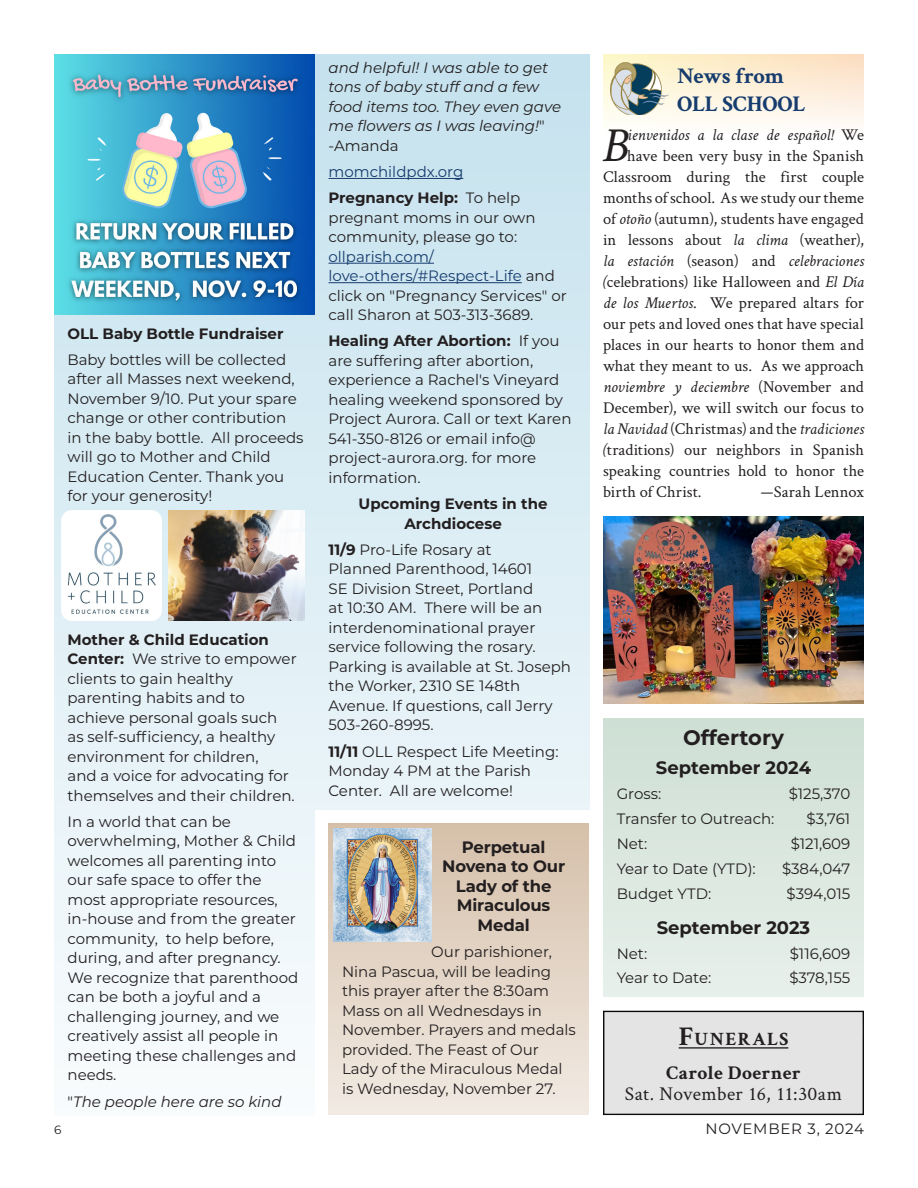
<style>
.page{position:relative;width:918px;height:1188px;background:#fff}
.page>*{position:absolute;margin:0;border:0;box-sizing:border-box;transform-origin:0 0}
.Cover___P3_Article_Body_Copy{font:italic 49.2px "Crimson Text";color:#231f20}
.Cover___P3_Article_Body_Copy-2{font:700 22.5px "Crimson Text";letter-spacing:-.015em;color:#163c6e}
.Montserrat_Bold_Header_12pt{font:700 21px "Montserrat";color:#231f20}
.This_Week_-_Events{font:19.5px "Crimson Text";letter-spacing:.02em;color:#231f20}
.This_Week_-_Events-2{font:700 19.5px "Crimson Text";letter-spacing:.015em;color:#231f20}
.Montserrat_Bold_Header_12pt-2{font:700 18.9px "Crimson Text";letter-spacing:.07em;color:#231f20}
.Montserrat_Bold_Header_12pt-3{font:700 18px "Montserrat";color:#231f20}
.Cover___P3_Article_Body_Copy-3{font:16.5px "Crimson Text";letter-spacing:.005em;color:#231f20}
.Cover___P3_Article_Body_Copy-4{font:italic 16.5px "Crimson Text";letter-spacing:.005em;color:#231f20}
.Montserrat_Bold_Header_12pt-4{font:700 16.5px/19.5px "Montserrat";letter-spacing:-.01em;color:#231f20;text-align:center}
.Montserrat_Body_10pt{font:15px/19.5px "Montserrat";color:#231f20}
.Montserrat_Body_10pt-2{font:italic 15px/19.5px "Montserrat";color:#231f20}
.Montserrat_Bold_Header_12pt-5{font:15px "Montserrat";color:#231f20}
.Montserrat_Body_10pt-3{font:700 15px/19.5px "Montserrat";color:#231f20;text-align:center}
.Montserrat_Body_10pt-4{font:15px "Montserrat";color:#163c6e}
.Montserrat_Body_10pt-5{font:15px "Montserrat";letter-spacing:.05em;color:#231f20}
.t1{font:12px "Montserrat";color:#231f20}
.s1{font-weight:700}
.s2{font-style:normal}
.s3{color:#163c6e}
.s4{font-style:italic}
.s5{font-size:27px}
</style>
<div class="page">
<div style="left:54px;top:54px;width:536px;height:1061px;background:linear-gradient(to bottom,#c5e2ee,#f9fcfd)"></div>
<hr style="left:328px;top:178px;width:135px;height:1px;background:#163c6e">
<hr style="left:328px;top:263px;width:106px;height:1px;background:#163c6e">
<hr style="left:328px;top:282px;width:194px;height:1px;background:#163c6e">
<div style="left:315px;top:810px;width:279px;height:318px;background:#fff"></div>
<div style="left:602px;top:1008px;width:265px;height:108px;background:#231f20;opacity:.75"></div>
<div style="left:603px;top:718px;width:261px;height:279px;background:#dbe7df"></div>
<img style="left:61px;top:510px;width:101px;height:111px">
<img style="left:168px;top:510px;width:136px;height:111px">
<img style="left:54px;top:54px;width:261px;height:261px">
<div style="left:603px;top:54px;width:261px;height:81px;background:linear-gradient(to bottom,#fce7c2,#fefefe)"></div>
<img style="left:610px;top:63px;width:59px;height:52px">
<img style="left:603px;top:516px;width:261px;height:187px">
<div style="left:328px;top:824px;width:262px;height:291px;background:linear-gradient(to bottom,#d6c0aa,#f1eae3)"></div>
<img style="left:334px;top:828px;width:97px;height:114px">
<p class="Montserrat_Body_10pt-3" style="left:68px;top:323px;width:218px">OLL Baby Bottle Fundraiser</p>
<p class="Montserrat_Body_10pt" style="left:68px;top:349px;width:238px">Baby bottles will be collected after all Masses next weekend,<br>November 9/10. Put your spare change or other contribution in the baby bottle. All proceeds will go to Mother and Child<br>Education Center. Thank you for your generosity!</p>
<p class="Montserrat_Body_10pt" style="left:68px;top:629px;width:231px"><span class="s1">Mother &amp; Child Education<br>Center:</span> We strive to empower clients to gain healthy parenting habits and to achieve personal goals such as self-sufficiency, a healthy environment for children,<br>and a voice for advocating for themselves and their children.</p>
<p class="Montserrat_Body_10pt" style="left:68px;top:811px;width:232px">In a world that can be overwhelming, Mother &amp; Child welcomes all parenting into our safe space to offer the most appropriate resources, in-house and from the greater community, to help before, during, and after pregnancy.<br>We recognize that parenthood can be both a joyful and a challenging journey, and we creatively assist all people in meeting these challenges and needs.</p>
<p class="Montserrat_Body_10pt-2" style="left:68px;top:1091px;width:216px"><span class="s2">"</span>The people here are so kind</p>
<p class="Montserrat_Body_10pt-2" style="left:328px;top:57px;width:234px">and helpful! I was able to get tons of baby stuff and a few food items too. They even gave me flowers as I was leaving!<span class="s2">" -Amanda</span></p>
<p class="Montserrat_Body_10pt-4" style="left:328px;top:161px;width:136px">momchildpdx.org</p>
<p class="Montserrat_Body_10pt" style="left:328px;top:188px;width:240px"><span class="s1">Pregnancy Help:</span> To help pregnant moms in our own community, please go to: <span class="s3">ollparish.com/ love-others/#Respect-Life</span> and click on "Pregnancy Services" or call Sharon at 503-313-3689.</p>
<p class="Montserrat_Body_10pt" style="left:328px;top:331px;width:245px"><span class="s1">Healing After Abortion:</span> If you are suffering after abortion, experience a Rachel's Vineyard healing weekend sponsored by<br>Project Aurora. Call or text Karen<br>541-350-8126 or email info@ project-aurora.org. for more information.</p>
<p class="Montserrat_Body_10pt-3" style="left:359px;top:493px;width:191px">Upcoming Events in the<br>Archdiocese</p>
<p class="Montserrat_Body_10pt" style="left:328px;top:539px;width:244px"><span class="s1">11/9</span> Pro-Life Rosary at<br>Planned Parenthood, 14601<br>SE Division Street, Portland<br>at 10:30 AM. There will be an interdenominational prayer service following the rosary.<br>Parking is available at St. Joseph the Worker, 2310 SE 148th<br>Avenue. If questions, call Jerry<br>503-260-8995.</p>
<p class="Montserrat_Body_10pt" style="left:328px;top:741px;width:232px"><span class="s1">11/11</span> OLL Respect Life Meeting:<br>Monday 4 PM at the Parish<br>Center. All are welcome!</p>
<p class="Montserrat_Bold_Header_12pt-4" style="left:442px;top:837px;width:124px">Perpetual<br>Novena to Our<br>Lady of the<br>Miraculous<br>Medal</p>
<p class="Montserrat_Body_10pt" style="left:342px;top:942px;width:235px;text-indent:89px">Our parishioner,<br>Nina Pascua, will be leading this prayer after the 8:30am<br>Mass on all Wednesdays in<br>November. Prayers and medals provided. The Feast of Our<br>Lady of the Miraculous Medal is Wednesday, November 27.</p>
<p class="Cover___P3_Article_Body_Copy-2" style="left:677px;top:62px;width:108px">News from</p>
<p class="Cover___P3_Article_Body_Copy-2" style="left:677px;top:90px;width:130px">OLL SCHOOL</p>
<p class="Cover___P3_Article_Body_Copy" style="left:602px;top:117px;width:27px">B</p>
<p class="Cover___P3_Article_Body_Copy-4" style="left:627px;top:125px;width:238px">ienvenidos a la clase de español! <span class="s2">We</span></p>
<p class="Cover___P3_Article_Body_Copy-3" style="left:627px;top:144px;width:238px">have been very busy in the Spanish</p>
<p class="Cover___P3_Article_Body_Copy-3" style="left:603px;top:165px;width:263px">Classroom during the first couple</p>
<p class="Cover___P3_Article_Body_Copy-3" style="left:603px;top:186px;width:263px">months of school. As we study our theme</p>
<p class="Cover___P3_Article_Body_Copy-3" style="left:603px;top:207px;width:262px">of <span class="s4">otoño</span> (autumn), students have engaged</p>
<p class="Cover___P3_Article_Body_Copy-3" style="left:603px;top:228px;width:262px">in lessons about <span class="s4">la clima</span> (weather),</p>
<p class="Cover___P3_Article_Body_Copy-4" style="left:603px;top:251px;width:263px">la estación <span class="s2">(season) and</span> celebraciones</p>
<p class="Cover___P3_Article_Body_Copy-3" style="left:603px;top:270px;width:263px"><span class="s4">(</span>celebrations) like Halloween and <span class="s4">El Día</span></p>
<p class="Cover___P3_Article_Body_Copy-3" style="left:603px;top:291px;width:263px"><span class="s4">de los Muertos</span>. We prepared altars for</p>
<p class="Cover___P3_Article_Body_Copy-3" style="left:603px;top:312px;width:263px">our pets and loved ones that have special</p>
<p class="Cover___P3_Article_Body_Copy-3" style="left:603px;top:333px;width:263px">places in our hearts to honor them and</p>
<p class="Cover___P3_Article_Body_Copy-3" style="left:603px;top:354px;width:263px">what they meant to us. As we approach</p>
<p class="Cover___P3_Article_Body_Copy-4" style="left:603px;top:377px;width:262px">noviembre y deciembre <span class="s2">(November and</span></p>
<p class="Cover___P3_Article_Body_Copy-3" style="left:603px;top:396px;width:262px">December), we will switch our focus to</p>
<p class="Cover___P3_Article_Body_Copy-4" style="left:603px;top:419px;width:263px">la Navidad <span class="s2">(Christmas) and the</span> tradiciones</p>
<p class="Cover___P3_Article_Body_Copy-3" style="left:603px;top:438px;width:263px"><span class="s4">(</span>traditions) our neighbors in Spanish</p>
<p class="Cover___P3_Article_Body_Copy-3" style="left:603px;top:459px;width:263px">speaking countries hold to honor the</p>
<p class="Cover___P3_Article_Body_Copy-3" style="left:603px;top:480px;width:100px">birth of Christ.</p>
<p class="Cover___P3_Article_Body_Copy-3" style="left:761px;top:480px;width:105px">—Sarah Lennox</p>
<p class="Montserrat_Bold_Header_12pt" style="left:683px;top:723px;width:102px">Offertory</p>
<p class="Montserrat_Bold_Header_12pt-3" style="left:656px;top:755px;width:157px">September 2024</p>
<p class="Montserrat_Bold_Header_12pt-5" style="left:617px;top:783px;width:46px">Gross:</p>
<p class="Montserrat_Bold_Header_12pt-5" style="left:789px;top:783px;width:63px">$125,370</p>
<p class="Montserrat_Bold_Header_12pt-5" style="left:617px;top:808px;width:159px">Transfer to Outreach:</p>
<p class="Montserrat_Bold_Header_12pt-5" style="left:807px;top:808px;width:45px">$3,761</p>
<p class="Montserrat_Bold_Header_12pt-5" style="left:617px;top:833px;width:32px">Net:</p>
<p class="Montserrat_Bold_Header_12pt-5" style="left:791px;top:833px;width:61px">$121,609</p>
<p class="Montserrat_Bold_Header_12pt-5" style="left:617px;top:858px;width:141px">Year to Date (YTD):</p>
<p class="Montserrat_Bold_Header_12pt-5" style="left:782px;top:858px;width:70px">$384,047</p>
<p class="Montserrat_Bold_Header_12pt-5" style="left:617px;top:883px;width:96px">Budget YTD:</p>
<p class="Montserrat_Bold_Header_12pt-5" style="left:787px;top:883px;width:65px">$394,015</p>
<p class="Montserrat_Bold_Header_12pt-3" style="left:657px;top:914px;width:155px">September 2023</p>
<p class="Montserrat_Bold_Header_12pt-5" style="left:617px;top:943px;width:32px">Net:</p>
<p class="Montserrat_Bold_Header_12pt-5" style="left:790px;top:943px;width:62px">$116,609</p>
<p class="Montserrat_Bold_Header_12pt-5" style="left:617px;top:968px;width:96px">Year to Date:</p>
<p class="Montserrat_Bold_Header_12pt-5" style="left:789px;top:968px;width:62px">$378,155</p>
<p class="Montserrat_Bold_Header_12pt-2" style="left:679px;top:1027px;width:111px"><span class="s5">F</span>UNERALS</p>
<p class="This_Week_-_Events-2" style="left:666px;top:1061px;width:136px">Carole Doerner</p>
<p class="This_Week_-_Events" style="left:625px;top:1081px;width:219px">Sat. November 16, 11:30am</p>
<p class="t1" style="left:54px;top:1121px;width:9px">6</p>
<p class="Montserrat_Body_10pt-5" style="left:706px;top:1118px;width:160px">NOVEMBER 3, 2024</p>
</div>
